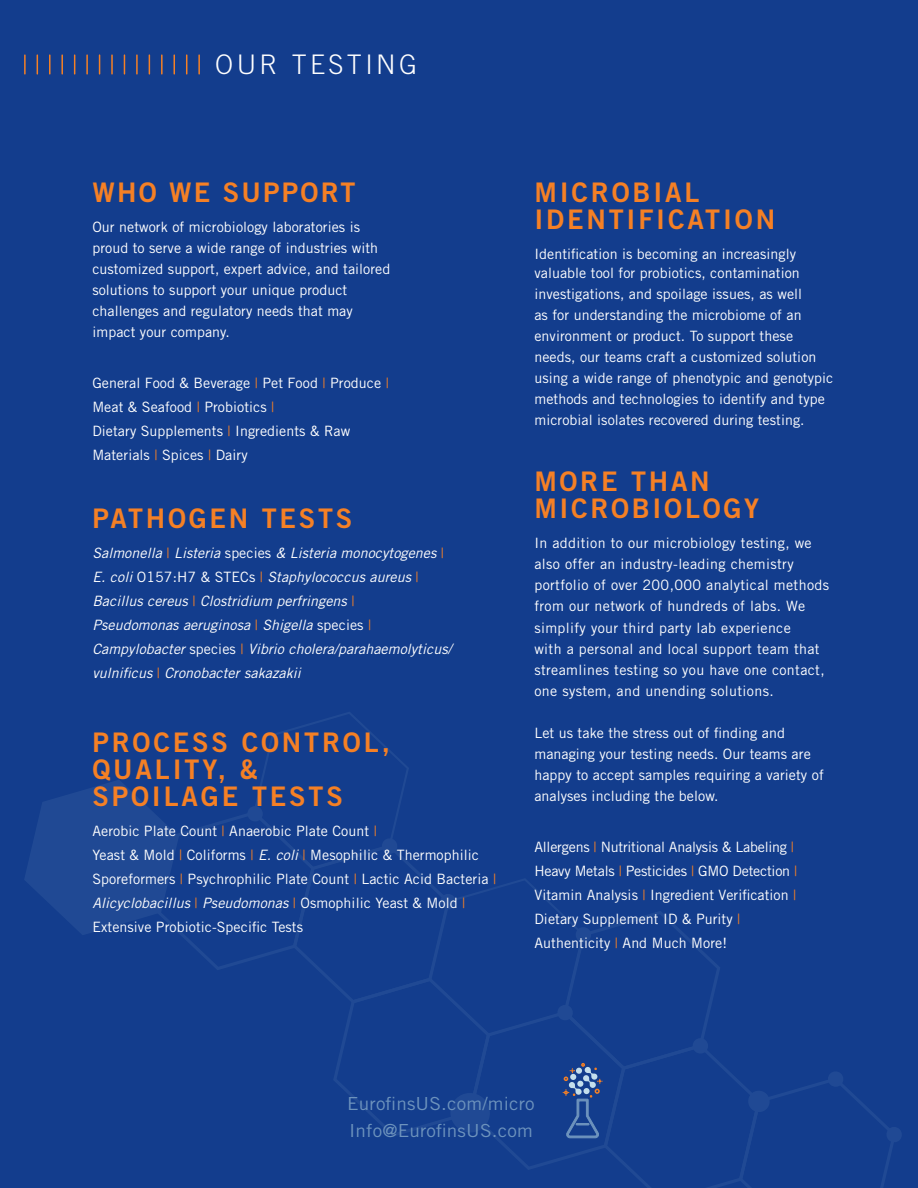
<style>
.page{position:relative;width:918px;height:1188px;background:#133d8d}
.page>*{position:absolute;margin:0;border:0;box-sizing:border-box;transform-origin:0 0}
.t1{font:27px/27px "Trade Gothic LT Bold Two";letter-spacing:.105em;color:#f58025}
.t2{font:27px "Trade Gothic LT Bold Two";letter-spacing:.08em;color:#f58025}
.t3{font:300 27px "Trade Gothic LT";letter-spacing:.125em;color:#fff}
.t4{font:18px/27px "Trade Gothic LT";letter-spacing:.01em;color:#6d93bd;scale:1.05 1}
.t5{font:14.25px/21px "Trade Gothic LT";letter-spacing:.005em;color:#fff}
.t6{font:14.25px/21px "Trade Gothic LT";letter-spacing:.025em;color:#fff}
.t7{font:italic 14.25px/24px "Trade Gothic LT";letter-spacing:.005em;color:#fff}
.s1{color:#f58025}
.s2{font-style:normal;color:#f58025}
.s3{font-style:normal}
.s4{font-style:italic}
</style>
<div class="page">
<svg style="left:24px;top:55px;width:2px;height:19px"></svg>
<svg style="left:37px;top:55px;width:1px;height:19px"></svg>
<svg style="left:49px;top:55px;width:2px;height:19px"></svg>
<svg style="left:61px;top:55px;width:2px;height:19px"></svg>
<svg style="left:74px;top:55px;width:1px;height:19px"></svg>
<svg style="left:86px;top:55px;width:2px;height:19px"></svg>
<svg style="left:99px;top:55px;width:1px;height:19px"></svg>
<svg style="left:111px;top:55px;width:2px;height:19px"></svg>
<svg style="left:124px;top:55px;width:1px;height:19px"></svg>
<svg style="left:136px;top:55px;width:2px;height:19px"></svg>
<svg style="left:149px;top:55px;width:1px;height:19px"></svg>
<svg style="left:161px;top:55px;width:2px;height:19px"></svg>
<svg style="left:174px;top:55px;width:1px;height:19px"></svg>
<svg style="left:186px;top:55px;width:1px;height:19px"></svg>
<svg style="left:198px;top:55px;width:2px;height:19px"></svg>
<svg style="left:25px;top:712px;width:876px;height:476px"></svg>
<h1 class="t3" style="left:215px;top:48px;width:203px">OUR TESTING</h1>
<h1 class="t2" style="left:92px;top:175px;width:265px">WHO WE SUPPORT</h1>
<p class="t5" style="left:92px;top:216px;width:300px">Our network of microbiology laboratories is proud to serve a wide range of industries with customized support, expert advice, and tailored solutions to support your unique product challenges and regulatory needs that may impact your company.</p>
<p class="t5" style="left:92px;top:371px;width:298px;line-height:24px">General Food &amp; Beverage <span class="s1">|</span> Pet Food <span class="s1">|</span> Produce <span class="s1">| </span>Meat &amp; Seafood <span class="s1">|</span> Probiotics <span class="s1">|<br></span>Dietary Supplements <span class="s1">|</span> Ingredients &amp; Raw Materials <span class="s1">|</span> Spices <span class="s1">|</span> Dairy</p>
<h1 class="t1" style="left:92px;top:505px;width:261px">PATHOGEN TESTS</h1>
<p class="t7" style="left:92px;top:541px;width:361px">Salmonella <span class="s2">|</span> Listeria <span class="s3">species</span> &amp; Listeria monocytogenes <span class="s2">| </span>E. coli <span class="s3">O157:H7 &amp; STECs</span> <span class="s2">|</span> Staphylococcus aureus <span class="s2">| </span>Bacillus cereus <span class="s2">|</span> Clostridium perfringens <span class="s2">|<br></span>Pseudomonas aeruginosa <span class="s2">|</span> Shigella <span class="s3">species</span> <span class="s2">| </span>Campylobacter <span class="s3">species</span> <span class="s2">|</span> Vibrio cholera/parahaemolyticus/ vulnificus <span class="s2">|</span> Cronobacter sakazakii</p>
<h1 class="t1" style="left:92px;top:729px;width:299px">PROCESS CONTROL,<br>QUALITY, &amp;<br>SPOILAGE TESTS</h1>
<p class="t5" style="left:92px;top:819px;width:405px;line-height:24px">Aerobic Plate Count <span class="s1">|</span> Anaerobic Plate Count <span class="s1">|<br></span>Yeast &amp; Mold <span class="s1">|</span> Coliforms <span class="s1">|</span> <span class="s4">E. coli</span> <span class="s1">|</span> Mesophilic &amp; Thermophilic Sporeformers <span class="s1">|</span> Psychrophilic Plate Count <span class="s1">|</span> Lactic Acid Bacteria <span class="s1">| </span><span class="s4">Alicyclobacillus</span> <span class="s1">|</span> <span class="s4">Pseudomonas</span> <span class="s1">|</span> Osmophilic Yeast &amp; Mold <span class="s1">| </span>Extensive Probiotic-Specific Tests</p>
<h1 class="t1" style="left:534px;top:178px;width:242px">MICROBIAL<br>IDENTIFICATION</h1>
<p class="t5" style="left:534px;top:244px;width:267px;line-height:19.5px">Identification is becoming an increasingly valuable tool for probiotics, contamination</p>
<p class="t5" style="left:534px;top:284px;width:300px">investigations, and spoilage issues, as well<br>as for understanding the microbiome of an environment or product. To support these needs, our teams craft a customized solution using a wide range of phenotypic and genotypic methods and technologies to identify and type microbial isolates recovered during testing.</p>
<h1 class="t1" style="left:534px;top:468px;width:226px">MORE THAN<br>MICROBIOLOGY</h1>
<p class="t6" style="left:534px;top:533px;width:296px">In addition to our microbiology testing, we also offer an industry-leading chemistry portfolio of over 200,000 analytical methods from our network of hundreds of labs. We simplify your third party lab experience<br>with a personal and local support team that streamlines testing so you have one contact, one system, and unending solutions.</p>
<p class="t5" style="left:534px;top:722px;width:291px">Let us take the stress out of finding and managing your testing needs. Our teams are happy to accept samples requiring a variety of analyses including the below.</p>
<p class="t5" style="left:534px;top:834px;width:264px;line-height:24px">Allergens <span class="s1">|</span> Nutritional Analysis &amp; Labeling <span class="s1">| </span>Heavy Metals <span class="s1">|</span> Pesticides <span class="s1">|</span> GMO Detection <span class="s1">| </span>Vitamin Analysis <span class="s1">|</span> Ingredient Verification <span class="s1">| </span>Dietary Supplement ID &amp; Purity <span class="s1">| </span>Authenticity <span class="s1">|</span> And Much More!</p>
<p class="t4" style="left:347px;top:1090px;width:180px">EurofinsUS.com/micro<br>Info@EurofinsUS.com</p>
</div>
